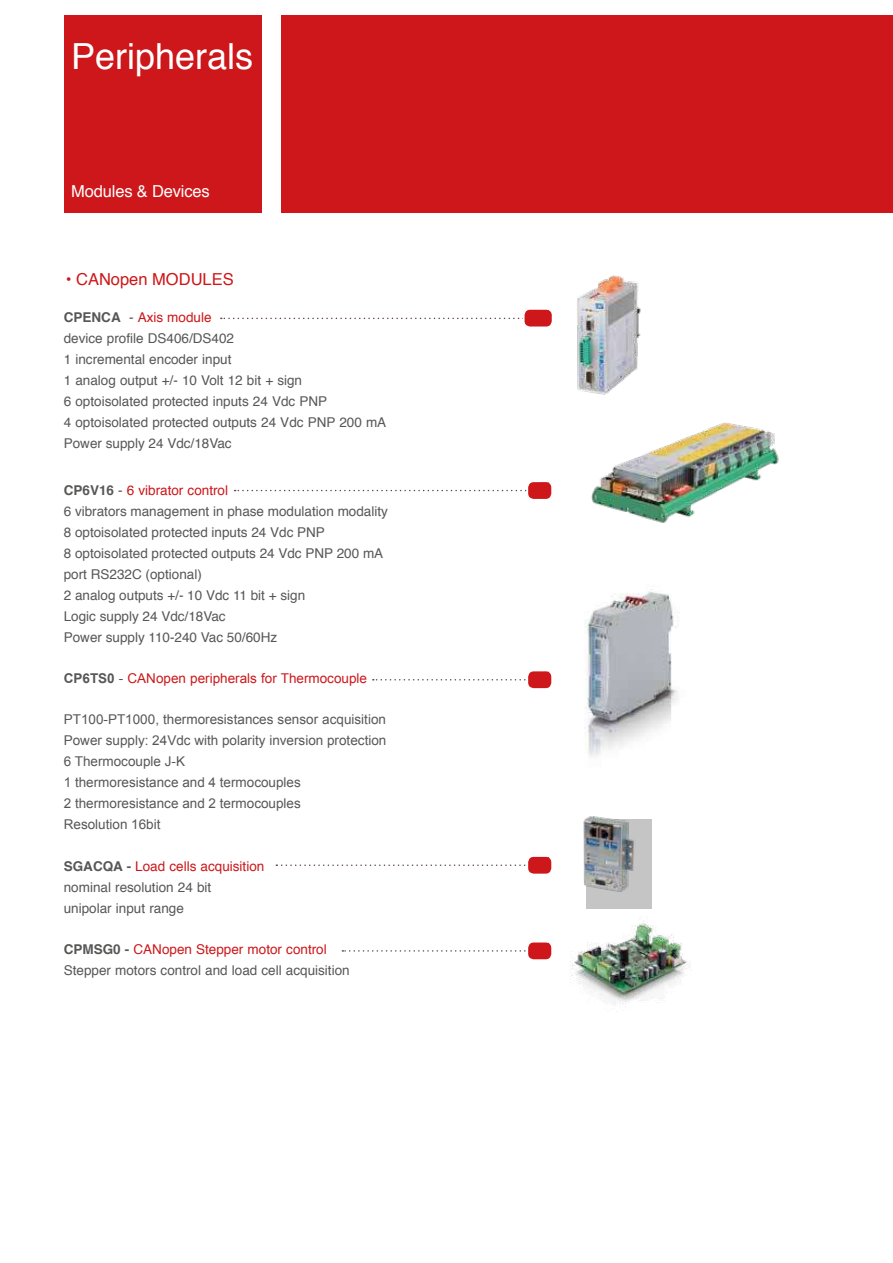
<style>
.page{position:relative;width:893px;height:1263px;background:#fff}
.page>*{position:absolute;margin:0;border:0;box-sizing:border-box;transform-origin:0 0}
.t1{font:36px "Helvetica";color:#fff}
.t2{font:16.5px "Helvetica";letter-spacing:-.01em;color:#fff}
.t3{font:16.5px "Helvetica";color:#cd171a}
.t4{font:13.5px/21px "Helvetica";color:#575756}
.t5{font:13.5px/21px "Arial";color:#575756}
.t6{font:13.5px "Arial";color:#cd171a}
.s1{font-weight:700}
.s2{color:#cd171a}
.s3{font-weight:700;color:#575756}
.s4{color:#575756}
</style>
<div class="page">
<div style="left:64px;top:15px;width:198px;height:198px;background:#cd171a"></div>
<div style="left:281px;top:15px;width:612px;height:198px;background:#cd171a"></div>
<img style="left:577px;top:275px;width:64px;height:120px">
<div style="left:524px;top:309px;width:28px;height:18px;background:#cd171a;border-radius:6px"></div>
<div style="left:523px;top:308px;width:30px;height:20px;border:2px solid #fff;border-radius:6px"></div>
<svg style="left:221px;top:310px;width:328px;height:9px"></svg>
<div style="left:586px;top:819px;width:66px;height:90px;background:#c6c5c5"></div>
<img style="left:583px;top:816px;width:51px;height:76px">
<div style="left:527px;top:856px;width:25px;height:18px;background:#cd171a;border-radius:6px"></div>
<div style="left:527px;top:855px;width:26px;height:20px;border:2px solid #fff;border-radius:6px"></div>
<svg style="left:276px;top:857px;width:273px;height:9px"></svg>
<img style="left:591px;top:422px;width:188px;height:101px">
<div style="left:527px;top:481px;width:25px;height:19px;background:#cd171a;border-radius:6px"></div>
<div style="left:527px;top:481px;width:26px;height:19px;border:2px solid #fff;border-radius:6px"></div>
<svg style="left:235px;top:482px;width:314px;height:9px"></svg>
<div style="left:527px;top:671px;width:25px;height:18px;background:#cd171a;border-radius:6px"></div>
<div style="left:527px;top:670px;width:26px;height:20px;border:2px solid #fff;border-radius:6px"></div>
<svg style="left:373px;top:672px;width:176px;height:8px"></svg>
<img style="left:585px;top:589px;width:93px;height:168px">
<img style="left:570px;top:918px;width:120px;height:88px">
<div style="left:527px;top:942px;width:25px;height:18px;background:#cd171a;border-radius:6px"></div>
<div style="left:527px;top:941px;width:26px;height:20px;border:2px solid #fff;border-radius:6px"></div>
<svg style="left:342px;top:943px;width:207px;height:9px"></svg>
<h1 class="t1" style="left:71px;top:29px;width:184px">Peripherals</h1>
<p class="t2" style="left:71px;top:179px;width:140px">Modules &amp; Devices</p>
<p class="t3" style="left:66px;top:267px;width:170px">• CANopen MODULES</p>
<p class="t4" style="left:64px;top:307px;width:324px"><span class="s1">CPENCA</span> - <span class="s2">Axis module<br></span>device profile DS406/DS402<br>1 incremental encoder input<br>1 analog output +/- 10 Volt 12 bit + sign<br>6 optoisolated protected inputs 24 Vdc PNP<br>4 optoisolated protected outputs 24 Vdc PNP 200 mA Power supply 24 Vdc/18Vac</p>
<p class="t4" style="left:64px;top:480px;width:326px"><span class="s1">CP6V16</span> - <span class="s2">6 vibrator control<br></span>6 vibrators management in phase modulation modality 8 optoisolated protected inputs 24 Vdc PNP<br>8 optoisolated protected outputs 24 Vdc PNP 200 mA port RS232C (optional)<br>2 analog outputs +/- 10 Vdc 11 bit + sign<br>Logic supply 24 Vdc/18Vac<br>Power supply 110-240 Vac 50/60Hz</p>
<p class="t6" style="left:64px;top:669px;width:305px"><span class="s3">CP6TS0</span> <span class="s4">-</span> CANopen peripherals for Thermocouple</p>
<p class="t5" style="left:64px;top:709px;width:324px">PT100-PT1000, thermoresistances sensor acquisition Power supply: 24Vdc with polarity inversion protection 6 Thermocouple J-K<br>1 thermoresistance and 4 termocouples<br>2 thermoresistance and 2 termocouples<br>Resolution 16bit</p>
<p class="t4" style="left:64px;top:856px;width:202px"><span class="s1">SGACQA -</span> <span class="s2">Load cells acquisition </span>nominal resolution 24 bit<br>unipolar input range</p>
<p class="t4" style="left:64px;top:939px;width:287px"><span class="s1">CPMSG0 -</span> <span class="s2">CANopen Stepper motor control<br></span>Stepper motors control and load cell acquisition</p>
</div>
